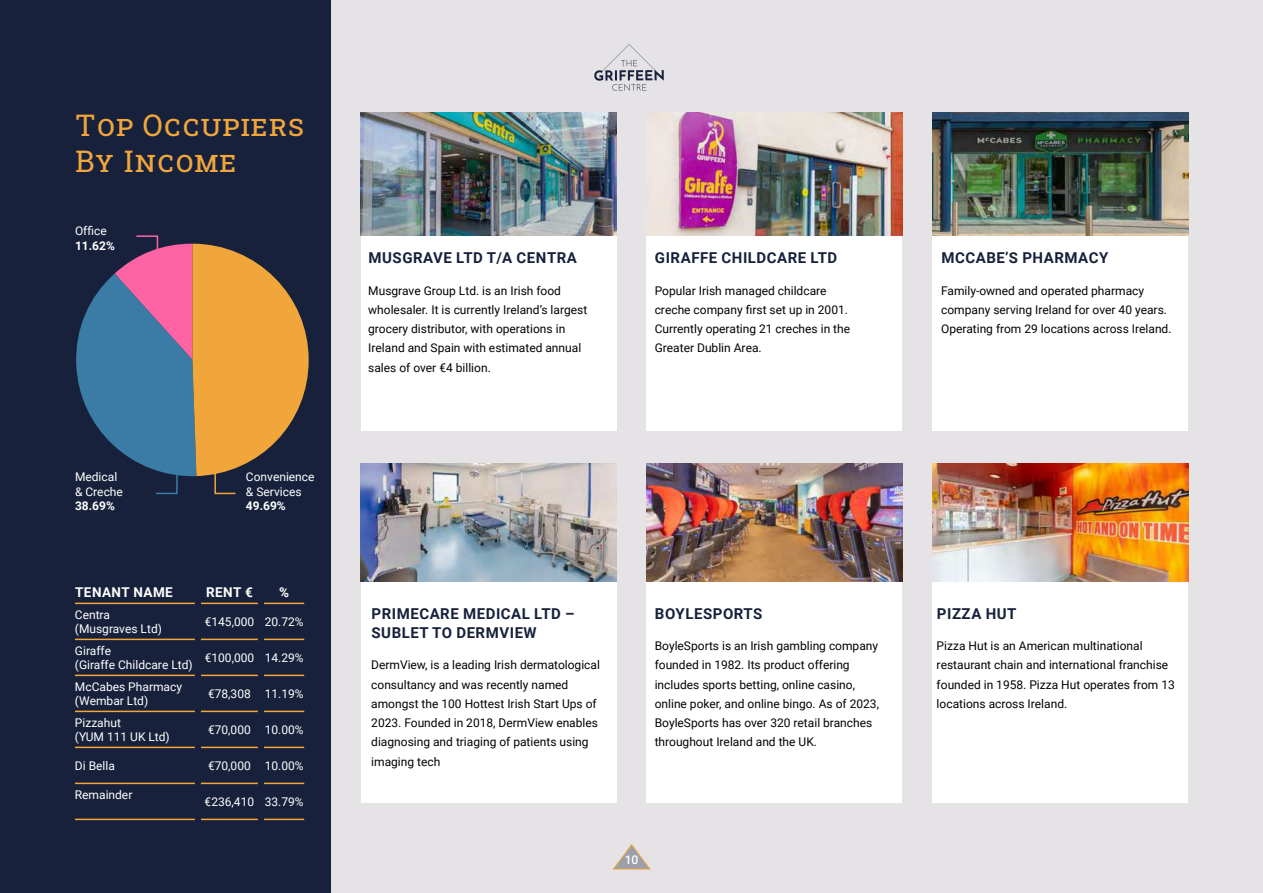
<style>
.page{position:relative;width:1263px;height:893px;background:#fff}
.page>*{position:absolute;margin:0;border:0;box-sizing:border-box;transform-origin:0 0}
.t1{font:30px/36px "Roboto Slab";letter-spacing:.05em;color:#f0a63b}
.t2{font:700 15px/19.2px "Roboto";letter-spacing:.035em;color:#17213b}
.t3{font:700 13.5px "Roboto";letter-spacing:.035em;color:#fff}
.t4{font:12px/19.2px "Roboto";color:#000303}
.t5{font:12px/14.4px "Roboto";color:#fff}
.t6{font:700 12px "Roboto";color:#fff}
.t7{font:500 12px "Roboto";color:#fff}
</style>
<div class="page">
<div style="left:331px;top:0;width:932px;height:893px;background:#e6e3e6"></div>
<div style="left:361px;top:236px;width:255px;height:195px;background:#fff"></div>
<div style="left:361px;top:582px;width:255px;height:220px;background:#fff"></div>
<div style="left:646px;top:236px;width:256px;height:195px;background:#fff"></div>
<div style="left:646px;top:582px;width:256px;height:220px;background:#fff"></div>
<div style="left:932px;top:236px;width:256px;height:195px;background:#fff"></div>
<div style="left:932px;top:582px;width:256px;height:220px;background:#fff"></div>
<div style="left:0;top:0;width:331px;height:893px;background:#17213b"></div>
<img style="left:361px;top:112px;width:256px;height:124px">
<img style="left:361px;top:463px;width:256px;height:119px">
<img style="left:646px;top:112px;width:256px;height:124px">
<img style="left:646px;top:463px;width:256px;height:119px">
<img style="left:932px;top:112px;width:256px;height:124px">
<img style="left:932px;top:463px;width:256px;height:119px">
<hr style="left:75px;top:603px;width:120px;height:1px;background:#f0a63b">
<hr style="left:201px;top:603px;width:57px;height:1px;background:#f0a63b">
<hr style="left:264px;top:603px;width:40px;height:1px;background:#f0a63b">
<hr style="left:75px;top:639px;width:120px;height:1px;background:#f0a63b">
<hr style="left:201px;top:639px;width:57px;height:1px;background:#f0a63b">
<hr style="left:264px;top:639px;width:40px;height:1px;background:#f0a63b">
<hr style="left:75px;top:675px;width:120px;height:1px;background:#f0a63b">
<hr style="left:201px;top:675px;width:57px;height:1px;background:#f0a63b">
<hr style="left:264px;top:675px;width:40px;height:1px;background:#f0a63b">
<hr style="left:75px;top:711px;width:120px;height:1px;background:#f0a63b">
<hr style="left:201px;top:711px;width:57px;height:1px;background:#f0a63b">
<hr style="left:264px;top:711px;width:40px;height:1px;background:#f0a63b">
<hr style="left:75px;top:747px;width:120px;height:1px;background:#f0a63b">
<hr style="left:201px;top:747px;width:57px;height:1px;background:#f0a63b">
<hr style="left:264px;top:747px;width:40px;height:1px;background:#f0a63b">
<hr style="left:75px;top:783px;width:120px;height:1px;background:#f0a63b">
<hr style="left:201px;top:783px;width:57px;height:1px;background:#f0a63b">
<hr style="left:264px;top:783px;width:40px;height:1px;background:#f0a63b">
<hr style="left:75px;top:819px;width:120px;height:1px;background:#f0a63b">
<hr style="left:201px;top:819px;width:57px;height:1px;background:#f0a63b">
<hr style="left:264px;top:819px;width:40px;height:1px;background:#f0a63b">
<svg style="left:76px;top:235px;width:233px;height:260px"></svg>
<svg style="left:594px;top:44px;width:70px;height:47px"></svg>
<svg style="left:612px;top:844px;width:39px;height:26px"></svg>
<h1 class="t1" style="left:75px;top:107px;width:231px">Top Occupiers<br>By Income</h1>
<p class="t5" style="left:75px;top:223px;width:33px">Office</p>
<p class="t6" style="left:75px;top:237px;width:41px">11.62%</p>
<p class="t5" style="left:75px;top:469px;width:49px">Medical &amp; Creche</p>
<p class="t6" style="left:75px;top:497px;width:41px">38.69%</p>
<p class="t5" style="left:246px;top:469px;width:70px">Convenience &amp; Services</p>
<p class="t6" style="left:246px;top:497px;width:41px">49.69%</p>
<p class="t3" style="left:75px;top:583px;width:99px">TENANT NAME</p>
<p class="t3" style="left:206px;top:583px;width:48px">RENT €</p>
<p class="t3" style="left:279px;top:583px;width:11px">%</p>
<p class="t5" style="left:75px;top:607px;width:89px">Centra (Musgraves Ltd)</p>
<p class="t5" style="left:205px;top:614px;width:100px">€145,000 20.72%</p>
<p class="t5" style="left:75px;top:643px;width:119px">Giraffe<br>(Giraffe Childcare Ltd)</p>
<p class="t5" style="left:205px;top:650px;width:100px">€100,000 14.29%</p>
<p class="t5" style="left:75px;top:679px;width:109px">McCabes Pharmacy (Wembar Ltd)</p>
<p class="t5" style="left:208px;top:686px;width:97px">€78,308 11.19%</p>
<p class="t5" style="left:75px;top:715px;width:96px">Pizzahut<br>(YUM 111 UK Ltd)</p>
<p class="t5" style="left:208px;top:722px;width:97px">€70,000 10.00%</p>
<p class="t5" style="left:75px;top:758px;width:41px">Di Bella</p>
<p class="t5" style="left:208px;top:758px;width:97px">€70,000 10.00%</p>
<p class="t5" style="left:75px;top:787px;width:59px">Remainder</p>
<p class="t5" style="left:205px;top:794px;width:100px">€236,410 33.79%</p>
<p class="t2" style="left:368px;top:248px;width:210px">MUSGRAVE LTD T/A CENTRA</p>
<p class="t4" style="left:368px;top:280px;width:221px">Musgrave Group Ltd. is an Irish food wholesaler. It is currently Ireland’s largest grocery distributor, with operations in Ireland and Spain with estimated annual sales of over €4 billion.</p>
<p class="t2" style="left:655px;top:248px;width:184px">GIRAFFE CHILDCARE LTD</p>
<p class="t4" style="left:655px;top:280px;width:197px">Popular Irish managed childcare creche company first set up in 2001.<br>Currently operating 21 creches in the<br>Greater Dublin Area.</p>
<p class="t2" style="left:371px;top:603px;width:204px">PRIMECARE MEDICAL LTD –<br>SUBLET TO DERMVIEW</p>
<p class="t4" style="left:371px;top:655px;width:230px">DermView, is a leading Irish dermatological consultancy and was recently named amongst the 100 Hottest Irish Start Ups of 2023. Founded in 2018, DermView enables diagnosing and triaging of patients using imaging tech</p>
<p class="t2" style="left:655px;top:603px;width:109px">BOYLESPORTS</p>
<p class="t4" style="left:655px;top:636px;width:226px">BoyleSports is an Irish gambling company founded in 1982. Its product offering includes sports betting, online casino, online poker, and online bingo. As of 2023, BoyleSports has over 320 retail branches throughout Ireland and the UK.</p>
<p class="t7" style="left:625px;top:852px;width:15px">10</p>
<p class="t2" style="left:941px;top:248px;width:169px">MCCABE’S PHARMACY</p>
<p class="t4" style="left:941px;top:280px;width:232px">Family-owned and operated pharmacy company serving Ireland for over 40 years.<br>Operating from 29 locations across Ireland.</p>
<p class="t2" style="left:937px;top:603px;width:81px">PIZZA HUT</p>
<p class="t4" style="left:937px;top:636px;width:240px">Pizza Hut is an American multinational restaurant chain and international franchise founded in 1958. Pizza Hut operates from 13 locations across Ireland.</p>
</div>
